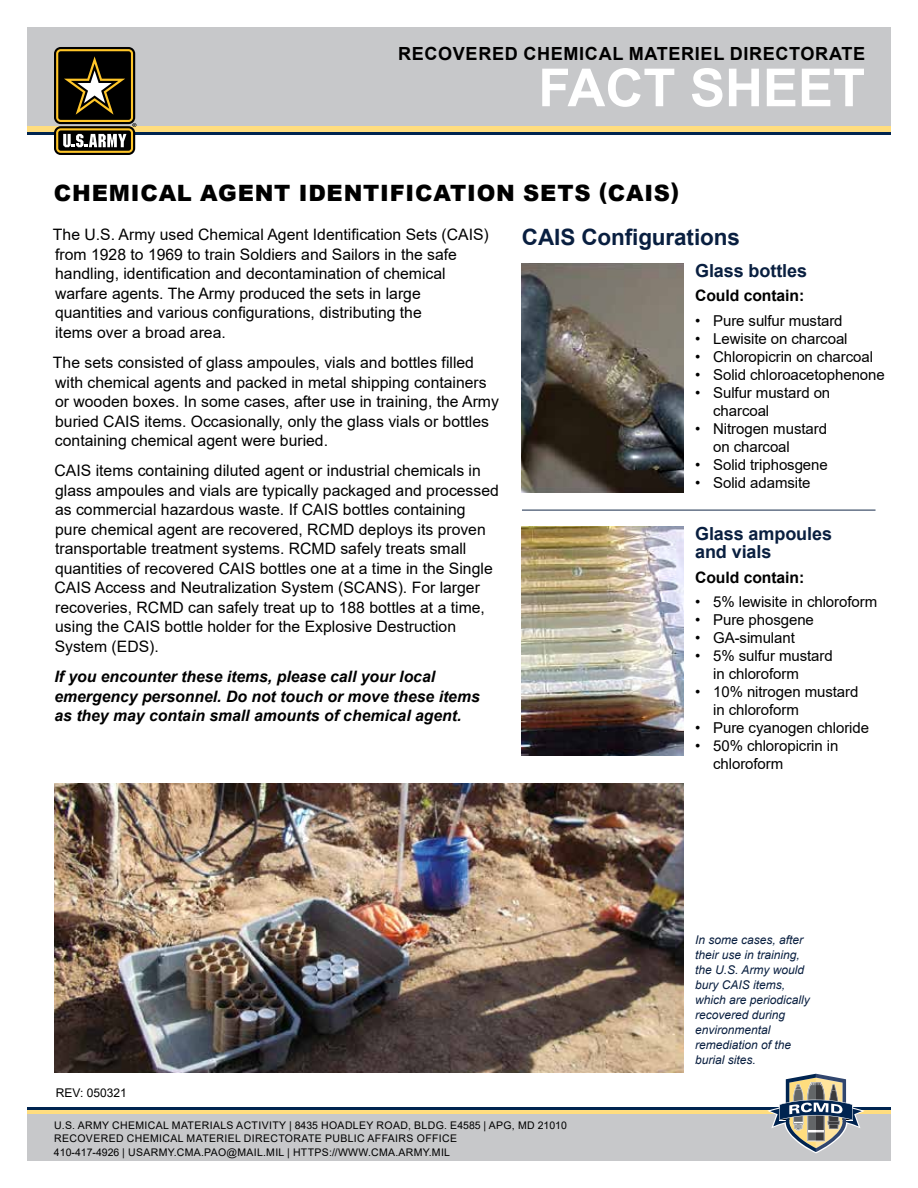
<style>
.page{position:relative;width:918px;height:1188px;background:#fff}
.page>*{position:absolute;margin:0;border:0;box-sizing:border-box;transform-origin:0 0}
.t1{font:700 52.5px "Arial";color:#fff}
.t2{font:900 22.5px "Arial";letter-spacing:.035em;color:#000}
.t3{font:700 22.5px "Arial";letter-spacing:-.005em;color:#091f40}
.t4{font:700 18.15px "Arial";letter-spacing:.035em;color:#000}
.t5{font:700 18px/18px "Arial";letter-spacing:-.005em;color:#091f40}
.t6{font:15.75px/19.5px "Arial";color:#000}
.t7{font:italic 700 15.75px/19.5px "Arial";color:#000}
.t8{font:700 15.75px "Arial";letter-spacing:-.005em;color:#000}
.t9{font:15px/18px "Arial";letter-spacing:-.005em;color:#000}
.t10{font:italic 12px/15px "Arial";color:#091f40}
.t11{font:12px "Arial";color:#000}
.t12{font:10.5px/13.5px "Arial";letter-spacing:.035em;color:#000}
</style>
<div class="page">
<div style="left:27px;top:27px;width:864px;height:99px;background:#c7c8ca"></div>
<svg style="left:27px;top:1110px;width:864px;height:5px;background:#f3d88d"></svg>
<hr style="left:27px;top:1107px;width:864px;height:3px;background:#002450">
<div style="left:27px;top:1115px;width:864px;height:46px;background:#c7c8ca"></div>
<svg style="left:767px;top:1073px;width:98px;height:80px"></svg>
<hr style="left:27px;top:132px;width:864px;height:3px;background:#002450">
<div style="left:27px;top:126px;width:864px;height:6px;background:#ffdd7e"></div>
<div style="left:54px;top:126px;width:81px;height:29px;background:#000;border-radius:7px"></div>
<div style="left:54px;top:47px;width:81px;height:77px;background:#000;border-radius:7px"></div>
<svg style="left:56px;top:49px;width:80px;height:104px"></svg>
<img style="left:522px;top:264px;width:161px;height:228px">
<img style="left:522px;top:527px;width:161px;height:229px">
<hr style="left:522px;top:509px;width:354px;height:2px;background:#091f40">
<img style="left:54px;top:783px;width:629px;height:289px">
<p class="t4" style="left:398px;top:41px;width:469px">RECOVERED CHEMICAL MATERIEL DIRECTORATE</p>
<h1 class="t1" style="left:538px;top:51px;width:328px">FACT SHEET</h1>
<h2 class="t2" style="left:54px;top:177px;width:627px">CHEMICAL AGENT IDENTIFICATION SETS (CAIS)</h2>
<p class="t6" style="left:53px;top:225px;width:437px">The U.S. Army used Chemical Agent Identification Sets (CAIS) from 1928 to 1969 to train Soldiers and Sailors in the safe handling, identification and decontamination of chemical warfare agents. The Army produced the sets in large quantities and various configurations, distributing the<br>items over a broad area.</p>
<p class="t6" style="left:53px;top:353px;width:447px">The sets consisted of glass ampoules, vials and bottles filled with chemical agents and packed in metal shipping containers or wooden boxes. In some cases, after use in training, the Army buried CAIS items. Occasionally, only the glass vials or bottles containing chemical agent were buried.</p>
<p class="t6" style="left:55px;top:461px;width:446px">CAIS items containing diluted agent or industrial chemicals in glass ampoules and vials are typically packaged and processed as commercial hazardous waste. If CAIS bottles containing pure chemical agent are recovered, RCMD deploys its proven transportable treatment systems. RCMD safely treats small quantities of recovered CAIS bottles one at a time in the Single CAIS Access and Neutralization System (SCANS). For larger recoveries, RCMD can safely treat up to 188 bottles at a time, using the CAIS bottle holder for the Explosive Destruction System (EDS).</p>
<p class="t7" style="left:54px;top:667px;width:427px">If you encounter these items, please call your local emergency personnel. Do not touch or move these items as they may contain small amounts of chemical agent.</p>
<h2 class="t3" style="left:522px;top:222px;width:219px">CAIS Configurations</h2>
<p class="t5" style="left:695px;top:262px;width:113px">Glass bottles</p>
<p class="t8" style="left:695px;top:285px;width:111px">Could contain:</p>
<p class="t9" style="left:695px;top:312px;width:149px">• Pure sulfur mustard</p>
<p class="t9" style="left:695px;top:330px;width:154px">• Lewisite on charcoal</p>
<p class="t9" style="left:695px;top:348px;width:179px">• Chloropicrin on charcoal</p>
<p class="t9" style="left:695px;top:366px;width:191px">• Solid chloroacetophenone</p>
<p class="t9" style="left:713px;top:384px;width:119px;text-indent:-18px">• Sulfur mustard on charcoal</p>
<p class="t9" style="left:713px;top:420px;width:115px;text-indent:-18px">• Nitrogen mustard on charcoal</p>
<p class="t9" style="left:695px;top:456px;width:134px">• Solid triphosgene</p>
<p class="t9" style="left:695px;top:474px;width:117px">• Solid adamsite</p>
<p class="t5" style="left:695px;top:525px;width:138px">Glass ampoules and vials</p>
<p class="t8" style="left:695px;top:566px;width:111px">Could contain:</p>
<p class="t9" style="left:695px;top:593px;width:184px">• 5% lewisite in chloroform</p>
<p class="t9" style="left:695px;top:611px;width:120px">• Pure phosgene</p>
<p class="t9" style="left:695px;top:629px;width:101px">• GA-simulant</p>
<p class="t9" style="left:713px;top:647px;width:121px;text-indent:-18px">• 5% sulfur mustard in chloroform</p>
<p class="t9" style="left:713px;top:683px;width:147px;text-indent:-18px">• 10% nitrogen mustard in chloroform</p>
<p class="t9" style="left:695px;top:719px;width:175px">• Pure cyanogen chloride</p>
<p class="t9" style="left:713px;top:737px;width:127px;text-indent:-18px">• 50% chloropicrin in chloroform</p>
<p class="t11" style="left:56px;top:1084px;width:72px">REV: 050321</p>
<p class="t12" style="left:54px;top:1118px;width:515px">U.S. ARMY CHEMICAL MATERIALS ACTIVITY | 8435 HOADLEY ROAD, BLDG. E4585 | APG, MD 21010<br>RECOVERED CHEMICAL MATERIEL DIRECTORATE PUBLIC AFFAIRS OFFICE<br>410-417-4926 | USARMY.CMA.PAO@MAIL.MIL | HTTPS://WWW.CMA.ARMY.MIL</p>
<p class="t10" style="left:695px;top:932px;width:116px">In some cases, after their use in training, the U.S. Army would bury CAIS items, which are periodically recovered during environmental remediation of the burial sites.</p>
</div>
